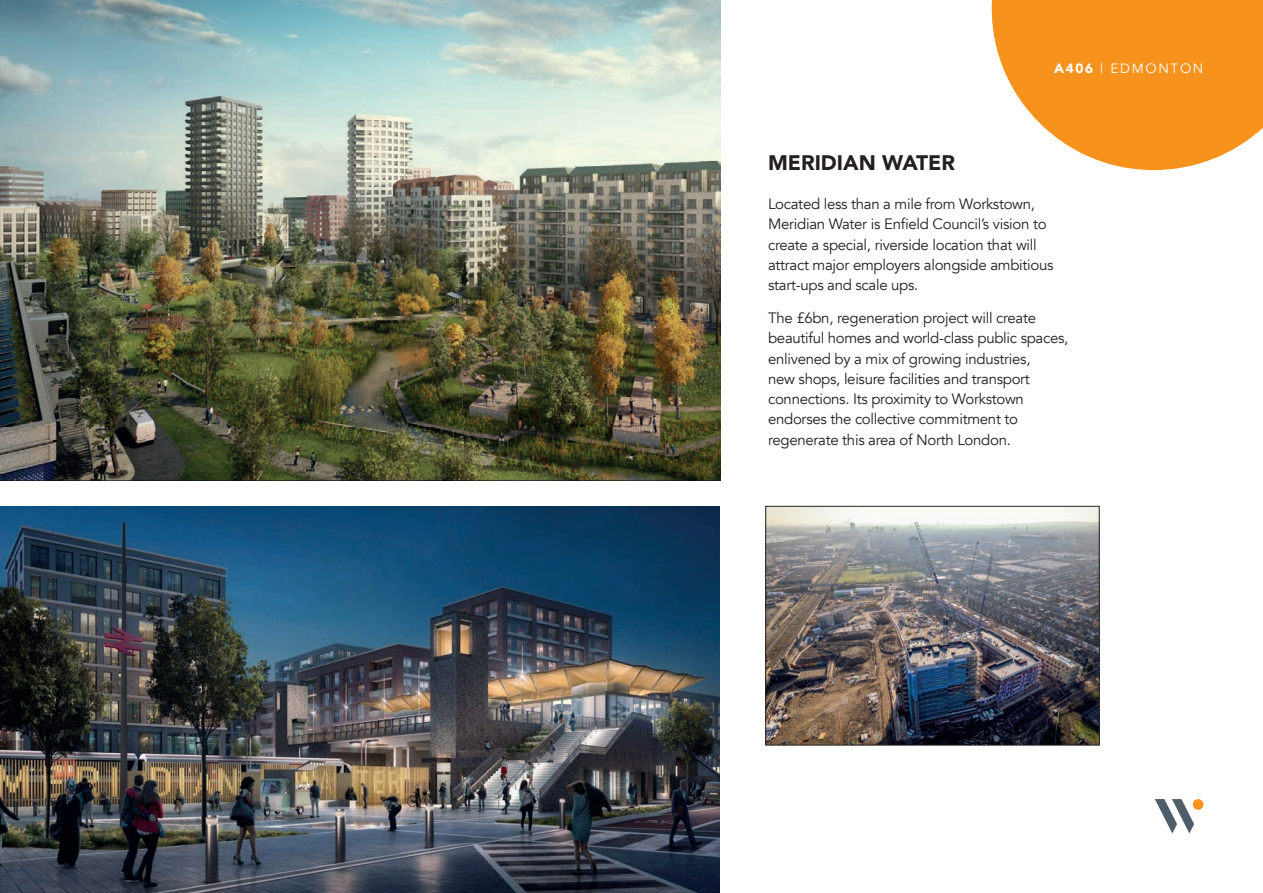
<style>
.page{position:relative;width:1263px;height:893px;background:#fff}
.page>*{position:absolute;margin:0;border:0;box-sizing:border-box;transform-origin:0 0}
.t1{font:900 21px "Avenir";color:#231f20}
.t2{font:15px/20.2px "Avenir";letter-spacing:-.02em;color:#231f20}
.t3{font:13.5px "Avenir";letter-spacing:.125em;color:#fff}
.s1{font-weight:900}
</style>
<div class="page">
<img style="left:0;top:0;width:721px;height:480px">
<svg style="left:992px;top:0;width:271px;height:170px;background:#f8a33f"></svg>
<div style="left:1193px;top:799px;width:10px;height:11px;background:#f7931d;border-radius:50%"></div>
<svg style="left:1155px;top:799px;width:39px;height:34px"></svg>
<img style="left:0;top:507px;width:720px;height:386px">
<img style="left:767px;top:508px;width:330px;height:235px">
<div style="left:765px;top:506px;width:334px;height:239px;border:1px solid #231f20"></div>
<p class="t3" style="left:1054px;top:60px;width:151px"><span class="s1">A406</span> | EDMONTON</p>
<h1 class="t1" style="left:768px;top:145px;width:188px">MERIDIAN WATER</h1>
<p class="t2" style="left:768px;top:194px;width:287px">Located less than a mile from Workstown, Meridian Water is Enfield Council’s vision to create a special, riverside location that will attract major employers alongside ambitious start-ups and scale ups.</p>
<p class="t2" style="left:768px;top:308px;width:302px">The £6bn, regeneration project will create beautiful homes and world-class public spaces, enlivened by a mix of growing industries,<br>new shops, leisure facilities and transport connections. Its proximity to Workstown endorses the collective commitment to regenerate this area of North London.</p>
</div>
